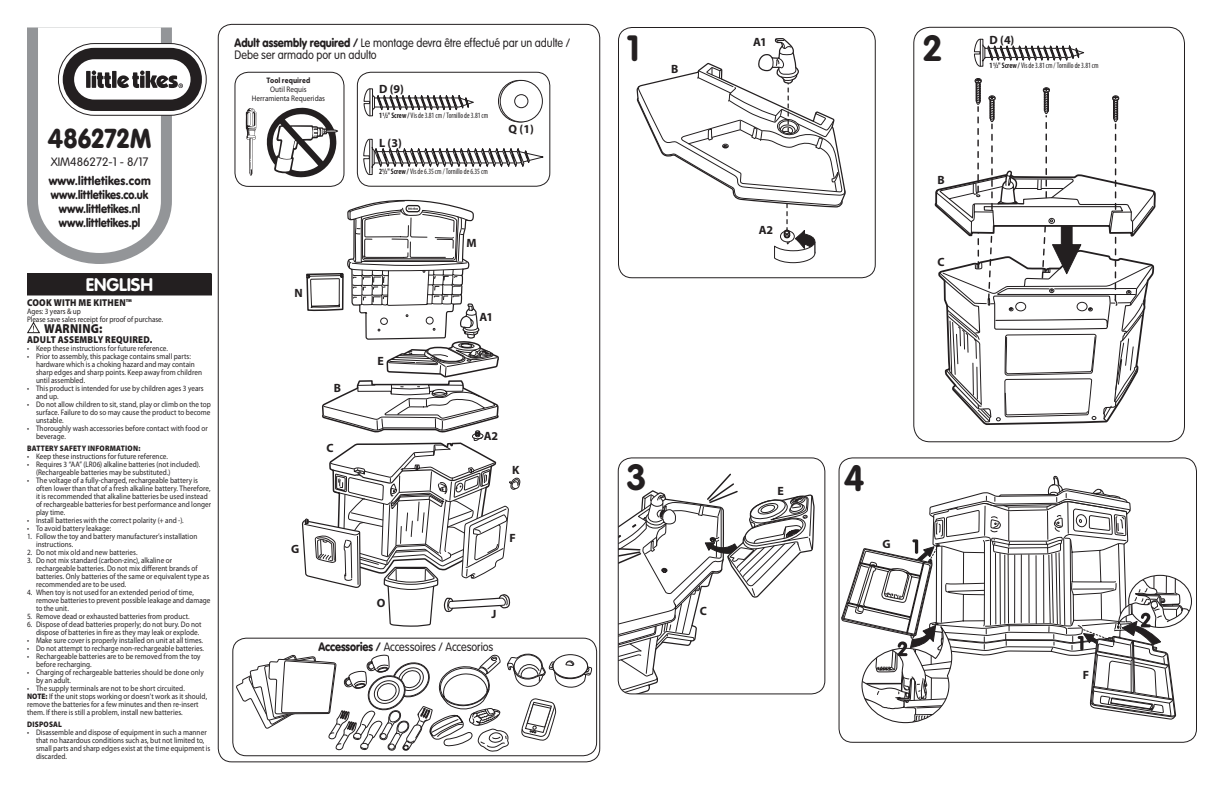
<style>
.page{position:relative;width:1224px;height:792px;background:#fff}
.page>*{position:absolute;margin:0;border:0;box-sizing:border-box;transform-origin:0 0}
.t1{font:700 36px "VAG Rounded";color:#231f20}
.t2{font:900 27px "VAG Rounded";letter-spacing:.03em;color:#231f20;scale:.9 1}
.t3{font:700 18px "VAG Rounded";color:#fff}
.t4{font:900 13px "Myriad Pro";letter-spacing:.015em;color:#231f20;scale:.9 1}
.t5{font:300 12px/12px "VAG Rounded";color:#231f20;scale:.9 1}
.t6{font:900 12px/14px "VAG Rounded";letter-spacing:.005em;color:#231f20;text-align:center;scale:.95 1}
.t7{font:700 12px "Myriad Pro";letter-spacing:-.05em;color:#231f20}
.t8{font:300 12px "VAG Rounded";color:#231f20}
.t9{font:900 10px "Myriad Pro";letter-spacing:.025em;color:#231f20;scale:.9 1}
.t10{font:8px/8px "Myriad Pro";letter-spacing:.005em;color:#231f20;scale:.9 1}
.t11{font:condensed 8px "Myriad Pro";letter-spacing:.005em;color:#231f20;scale:.9 1}
.t12{font:900 8px "Myriad Pro";letter-spacing:.03em;color:#231f20;scale:.9 1}
.t13{font:700 8px "Myriad Pro";letter-spacing:.01em;color:#231f20;scale:.9 1}
.s1{font-weight:900}
.s2{font-weight:700}
.s3{font-weight:700;font-size:5px}
</style>
<div class="page">
<svg style="left:636px;top:38px;width:210px;height:226px"></svg>
<div style="left:618px;top:27px;width:258px;height:251px;border:1px solid #231f20;border-radius:14px"></div>
<svg style="left:934px;top:78px;width:222px;height:346px"></svg>
<div style="left:914px;top:27px;width:271px;height:415px;border:1px solid #231f20;border-radius:16px"></div>
<svg style="left:841px;top:476px;width:351px;height:248px"></svg>
<div style="left:839px;top:458px;width:358px;height:285px;border:1px solid #231f20;border-radius:14px"></div>
<div style="left:235px;top:72px;width:109px;height:115px;border:1px solid #231f20;border-radius:14px"></div>
<svg style="left:266px;top:107px;width:72px;height:71px"></svg>
<svg style="left:246px;top:108px;width:10px;height:68px"></svg>
<div style="left:626px;top:34px;width:23px;height:39px;background:#fff"></div>
<svg style="left:618px;top:458px;width:197px;height:236px"></svg>
<div style="left:618px;top:458px;width:207px;height:236px;border:1px solid #231f20;border-radius:14px"></div>
<div style="left:28px;top:274px;width:184px;height:21px;background:#231f20"></div>
<div style="left:27px;top:273px;width:185px;height:23px;border:1px solid #231f20"></div>
<svg style="left:27px;top:321px;width:13px;height:13px"></svg>
<svg style="left:58px;top:44px;width:148px;height:71px"></svg>
<div style="left:63px;top:48px;width:139px;height:63px;background:#231f20;border-radius:32px"></div>
<svg style="left:74px;top:59px;width:117px;height:41px"></svg>
<svg style="left:27px;top:27px;width:156px;height:237px"></svg>
<svg style="left:302px;top:200px;width:218px;height:427px"></svg>
<div style="left:357px;top:72px;width:193px;height:114px;border:1px solid #231f20;border-radius:14px"></div>
<svg style="left:363px;top:138px;width:181px;height:37px"></svg>
<svg style="left:363px;top:88px;width:111px;height:29px"></svg>
<div style="left:498px;top:80px;width:43px;height:42px;border:1px solid #231f20;border-radius:50%"></div>
<div style="left:500px;top:80px;width:42px;height:42px;background:#fff;border-radius:50%"></div>
<div style="left:500px;top:80px;width:43px;height:42px;border:1px solid #231f20;border-radius:50%"></div>
<div style="left:514px;top:94px;width:14px;height:14px;border:1px solid #231f20;border-radius:50%"></div>
<svg style="left:974px;top:38px;width:111px;height:29px"></svg>
<svg style="left:236px;top:654px;width:356px;height:97px"></svg>
<div style="left:233px;top:638px;width:364px;height:118px;border:1px solid #231f20;border-radius:14px"></div>
<h2 class="t2" style="left:48px;top:122px;width:116px">486272M</h2>
<h3 class="t8" style="left:51px;top:155px;width:99px">XIM486272-1 - 8/17</h3>
<h3 class="t6" style="left:49px;top:174px;width:109px">www.littletikes.com www.littletikes.co.uk www.littletikes.nl www.littletikes.pl</h3>
<h3 class="t3" style="left:86px;top:274px;width:69px">ENGLISH</h3>
<p class="t9" style="left:27px;top:295px;width:118px">COOK WITH ME KITHEN™</p>
<p class="t10" style="left:27px;top:307px;width:153px">Ages: 3 years &amp; up<br>Please save sales receipt for proof of purchase.</p>
<h3 class="t4" style="left:44px;top:320px;width:66px">WARNING:</h3>
<p class="t9" style="left:27px;top:333px;width:141px">ADULT ASSEMBLY REQUIRED.</p>
<p class="t10" style="left:27px;top:344px;width:158px">• Keep these instructions for future reference.</p>
<p class="t10" style="left:36px;top:352px;width:186px;text-indent:-9px">• Prior to assembly, this package contains small parts: hardware which is a choking hazard and may contain sharp edges and sharp points. Keep away from children until assembled.</p>
<p class="t10" style="left:36px;top:384px;width:188px;text-indent:-9px">• This product is intended for use by children ages 3 years and up.</p>
<p class="t10" style="left:36px;top:400px;width:196px;text-align:justify;text-indent:-9px">• Do not allow children to sit, stand, play or climb on the top surface. Failure to do so may cause the product to become unstable.</p>
<p class="t10" style="left:36px;top:424px;width:192px;text-indent:-9px">• Thoroughly wash accessories before contact with food or beverage.</p>
<p class="t12" style="left:27px;top:443px;width:127px">BATTERY SAFETY INFORMATION:</p>
<p class="t10" style="left:27px;top:452px;width:158px">• Keep these instructions for future reference.</p>
<p class="t10" style="left:36px;top:460px;width:184px;text-indent:-9px">• Requires 3 “AA” (LR06) alkaline batteries (not included). (Rechargeable batteries may be substituted.)</p>
<p class="t10" style="left:36px;top:476px;width:196px;text-indent:-9px">• The voltage of a fully-charged, rechargeable battery is often lower than that of a fresh alkaline battery. Therefore, it is recommended that alkaline batteries be used instead of rechargeable batteries for best performance and longer play time.</p>
<p class="t10" style="left:27px;top:516px;width:176px">• Install batteries with the correct polarity (+ and -).</p>
<p class="t10" style="left:27px;top:524px;width:95px">• To avoid battery leakage:</p>
<p class="t10" style="left:36px;top:532px;width:181px;text-indent:-9px">1. Follow the toy and battery manufacturer’s installation instructions.</p>
<p class="t10" style="left:27px;top:548px;width:124px">2. Do not mix old and new batteries.</p>
<p class="t10" style="left:36px;top:556px;width:194px;text-indent:-9px">3. Do not mix standard (carbon-zinc), alkaline or rechargeable batteries. Do not mix different brands of batteries. Only batteries of the same or equivalent type as recommended are to be used.</p>
<p class="t10" style="left:36px;top:588px;width:195px;text-indent:-9px">4. When toy is not used for an extended period of time, remove batteries to prevent possible leakage and damage to the unit.</p>
<p class="t10" style="left:27px;top:612px;width:182px">5. Remove dead or exhausted batteries from product.</p>
<p class="t10" style="left:27px;top:620px;width:195px;text-align:right">6. Dispose of dead batteries properly; do not bury. Do not dispose of batteries in fire as they may leak or explode.</p>
<p class="t10" style="left:27px;top:636px;width:197px">• Make sure cover is properly installed on unit at all times.</p>
<p class="t10" style="left:27px;top:644px;width:198px">• Do not attempt to recharge non-rechargeable batteries.</p>
<p class="t10" style="left:36px;top:652px;width:184px;text-indent:-9px">• Rechargeable batteries are to be removed from the toy before recharging.</p>
<p class="t10" style="left:36px;top:668px;width:188px;text-indent:-9px">• Charging of rechargeable batteries should be done only by an adult.</p>
<p class="t10" style="left:27px;top:684px;width:202px">• The supply terminals are not to be short circuited.<br><span class="s1">NOTE:</span> If the unit stops working or doesn’t work as it should, remove the batteries for a few minutes and then re-insert them. If there is still a problem, install new batteries.</p>
<p class="t12" style="left:27px;top:719px;width:40px">DISPOSAL</p>
<p class="t10" style="left:36px;top:728px;width:195px;text-indent:-9px">• Disassemble and dispose of equipment in such a manner that no hazardous conditions such as, but not limited to, small parts and sharp edges exist at the time equipment is discarded.</p>
<h3 class="t5" style="left:235px;top:37px;width:374px"><span class="s1">Adult assembly required /</span> Le montage devra être effectué par un adulte /<br>Debe ser armado por un adulto</h3>
<p class="t13" style="left:267px;top:75px;width:50px">Tool required</p>
<p class="t10" style="left:252px;top:85px;width:83px;line-height:9px;text-align:center">Outil Requis<br>Herramienta Requeridas</p>
<h3 class="t7" style="left:379px;top:81px;width:26px">D (9)</h3>
<p class="t11" style="left:379px;top:110px;width:123px"><span class="s2">1</span><sup>1</sup><span class="s2">/</span><span class="s3">2</span><span class="s2">" Screw /</span> Vis de 3.81 cm / Tornillo de 3.81 cm</p>
<h3 class="t7" style="left:379px;top:135px;width:24px">L (3)</h3>
<p class="t11" style="left:379px;top:167px;width:122px"><span class="s2">2</span><sup>1</sup><span class="s2">/</span><span class="s3">2</span><span class="s2">" Screw /</span> Vis de 6.35 cm / Tornillo de 6.35 cm</p>
<h3 class="t7" style="left:509px;top:121px;width:27px">Q (1)</h3>
<h3 class="t7" style="left:295px;top:285px;width:10px">N</h3>
<h3 class="t7" style="left:334px;top:380px;width:9px">B</h3>
<h3 class="t7" style="left:327px;top:441px;width:9px">C</h3>
<h3 class="t7" style="left:378px;top:353px;width:8px">E</h3>
<h3 class="t7" style="left:467px;top:235px;width:12px">M</h3>
<h3 class="t7" style="left:480px;top:309px;width:15px">A1</h3>
<h3 class="t7" style="left:484px;top:428px;width:16px">A2</h3>
<h3 class="t7" style="left:512px;top:462px;width:9px">K</h3>
<h3 class="t7" style="left:291px;top:541px;width:10px">G</h3>
<h3 class="t7" style="left:509px;top:530px;width:8px">F</h3>
<h3 class="t7" style="left:377px;top:595px;width:10px">O</h3>
<h3 class="t7" style="left:491px;top:606px;width:6px">J</h3>
<h3 class="t5" style="left:319px;top:641px;width:196px"><span class="s1">Accessories /</span> Accessoires / Accesorios</h3>
<h1 class="t1" style="left:626px;top:28px;width:15px">1</h1>
<h3 class="t7" style="left:671px;top:61px;width:9px">B</h3>
<h3 class="t7" style="left:753px;top:34px;width:15px">A1</h3>
<h3 class="t7" style="left:759px;top:222px;width:16px">A2</h3>
<h1 class="t1" style="left:626px;top:456px;width:22px">3</h1>
<h3 class="t7" style="left:700px;top:603px;width:9px">C</h3>
<h3 class="t7" style="left:778px;top:483px;width:8px">E</h3>
<h1 class="t1" style="left:922px;top:28px;width:22px">2</h1>
<h3 class="t7" style="left:937px;top:172px;width:9px">B</h3>
<h3 class="t7" style="left:937px;top:254px;width:9px">C</h3>
<h3 class="t7" style="left:989px;top:32px;width:26px">D (4)</h3>
<p class="t11" style="left:989px;top:61px;width:123px"><span class="s2">1</span><sup>1</sup><span class="s2">/</span><span class="s3">2</span><span class="s2">" Screw /</span> Vis de 3.81 cm / Tornillo de 3.81 cm</p>
<h1 class="t1" style="left:844px;top:457px;width:22px">4</h1>
<h3 class="t7" style="left:883px;top:536px;width:10px">G</h3>
<h3 class="t7" style="left:1083px;top:667px;width:8px">F</h3>
</div>
